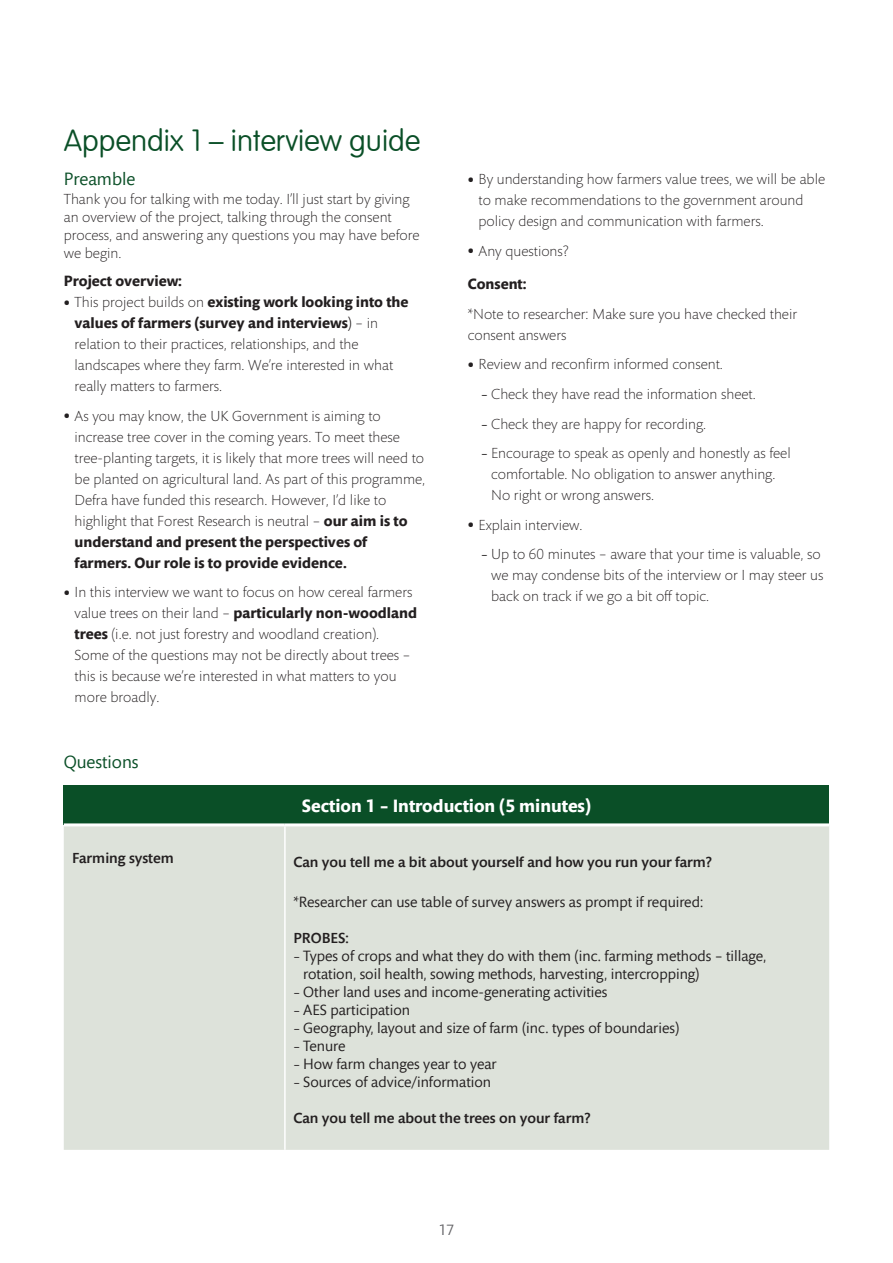
<style>
.page{position:relative;width:893px;height:1263px;background:#fff}
.page>*{position:absolute;margin:0;border:0;box-sizing:border-box;transform-origin:0 0}
.Heading_1{font:300 30px "VAG Rounded Next";color:#0a4f27}
.Table_body_left{font:700 18px "Mundo Sans Pro";color:#fff}
.Heading_4{font:18px "Mundo Sans Pro";color:#0a4f27}
.Body_text{font:300 15px/21px "Mundo Sans Pro";color:#231f20}
.Table_body_left-2{font:15px/18px "Mundo Sans Pro";color:#231f20}
.Table_body_left-3{font:500 15px "Mundo Sans Pro";color:#231f20}
.Body_text-2{font:700 15px "Mundo Sans Pro";color:#231f20}
.t1{font:15px "Mundo Sans Pro";color:#636366}
.s1{font-weight:400;font-size:21px}
.s2{font-weight:700}
.s3{font-weight:400}
.s4{font-weight:400;font-size:13.5px}
.s5{font-size:13.5px}
</style>
<div class="page">
<div style="left:64px;top:786px;width:765px;height:39px;background:#0a4f27"></div>
<div style="left:64px;top:826px;width:765px;height:324px;background:#dde2da"></div>
<hr style="left:64px;top:823px;width:221px;height:3px;background:#fff">
<hr style="left:285px;top:823px;width:544px;height:3px;background:#fff">
<hr style="left:284px;top:826px;width:2px;height:324px;background:#fff">
<h2 class="Heading_1" style="left:64px;top:123px;width:358px">Appendix 1 – interview guide</h2>
<h5 class="Heading_4" style="left:64px;top:167px;width:73px">Preamble</h5>
<p class="Body_text" style="left:64px;top:190px;width:357px;line-height:18px">Thank you for talking with me today. I’ll just start by giving an overview of the project, talking through the consent process, and answering any questions you may have before we begin.</p>
<p class="Body_text-2" style="left:64px;top:271px;width:120px">Project overview:</p>
<p class="Body_text" style="left:75px;top:292px;width:335px;text-indent:-11px"><span class="s1">•</span> This project builds on <span class="s2">existing work looking into the values of farmers (survey and interviews</span><span class="s3">)</span> – in relation to their practices, relationships, and the landscapes where they farm. We’re interested in what really matters to farmers.</p>
<p class="Body_text" style="left:75px;top:405px;width:352px;text-indent:-11px"><span class="s1">•</span> As you may know, the UK Government is aiming to increase tree cover in the coming years. To meet these tree-planting targets, it is likely that more trees will need to be planted on agricultural land. As part of this programme, Defra have funded this research. However, I’d like to highlight that Forest Research is neutral – <span class="s2">our aim is to understand and present the perspectives of farmers. Our role is to provide evidence.</span></p>
<p class="Body_text" style="left:75px;top:582px;width:344px;text-indent:-11px"><span class="s1">•</span> In this interview we want to focus on how cereal farmers value trees on their land – <span class="s2">particularly non-woodland trees</span> (i.e. not just forestry and woodland creation).<br>Some of the questions may not be directly about trees – this is because we’re interested in what matters to you more broadly.</p>
<h5 class="Heading_4" style="left:64px;top:750px;width:76px">Questions</h5>
<p class="Body_text" style="left:479px;top:168px;width:348px;text-indent:-11px"><span class="s1">•</span> By understanding how farmers value trees, we will be able to make recommendations to the government around policy design and communication with farmers.</p>
<p class="Body_text" style="left:468px;top:240px;width:103px"><span class="s1">•</span> Any questions?</p>
<p class="Body_text-2" style="left:468px;top:274px;width:60px">Consent:</p>
<p class="Body_text" style="left:468px;top:303px;width:331px">*Note to researcher: Make sure you have checked their consent answers</p>
<p class="Body_text" style="left:468px;top:354px;width:257px"><span class="s1">•</span> Review and reconfirm informed consent.</p>
<p class="Body_text" style="left:481px;top:383px;width:276px"><span class="s4">–</span> Check they have read the information sheet.</p>
<p class="Body_text" style="left:481px;top:413px;width:226px"><span class="s4">–</span> Check they are happy for recording.</p>
<p class="Body_text" style="left:491px;top:442px;width:301px;text-indent:-10px"><span class="s4">–</span> Encourage to speak as openly and honestly as feel comfortable. No obligation to answer anything.<br>No right or wrong answers.</p>
<p class="Body_text" style="left:468px;top:514px;width:116px"><span class="s1">•</span> Explain interview.</p>
<p class="Body_text" style="left:491px;top:543px;width:334px;text-indent:-10px"><span class="s4">–</span> Up to 60 minutes – aware that your time is valuable, so we may condense bits of the interview or I may steer us back on track if we go a bit off topic.</p>
<p class="Table_body_left" style="left:302px;top:794px;width:291px">Section 1 – Introduction (5 minutes)</p>
<p class="Table_body_left-3" style="left:72px;top:848px;width:103px">Farming system</p>
<p class="Table_body_left-3" style="left:293px;top:852px;width:420px">Can you tell me a bit about yourself and how you run your farm?</p>
<p class="Table_body_left-2" style="left:293px;top:893px;width:411px">*Researcher can use table of survey answers as prompt if required:</p>
<p class="Table_body_left-3" style="left:293px;top:928px;width:57px">PROBES:</p>
<p class="Table_body_left-2" style="left:303px;top:947px;width:465px;text-indent:-10px"><span class="s5">–</span> Types of crops and what they do with them (inc. farming methods – tillage, rotation, soil health, sowing methods, harvesting, intercropping)</p>
<p class="Table_body_left-2" style="left:293px;top:983px;width:316px"><span class="s5">–</span> Other land uses and income-generating activities</p>
<p class="Table_body_left-2" style="left:293px;top:1001px;width:118px"><span class="s5">–</span> AES participation</p>
<p class="Table_body_left-2" style="left:293px;top:1019px;width:387px"><span class="s5">–</span> Geography, layout and size of farm (inc. types of boundaries)</p>
<p class="Table_body_left-2" style="left:293px;top:1037px;width:54px"><span class="s5">–</span> Tenure</p>
<p class="Table_body_left-2" style="left:293px;top:1055px;width:205px"><span class="s5">–</span> How farm changes year to year</p>
<p class="Table_body_left-2" style="left:293px;top:1073px;width:199px"><span class="s5">–</span> Sources of advice/information</p>
<p class="Table_body_left-3" style="left:293px;top:1108px;width:299px">Can you tell me about the trees on your farm?</p>
<p class="t1" style="left:439px;top:1220px;width:17px">17</p>
</div>
